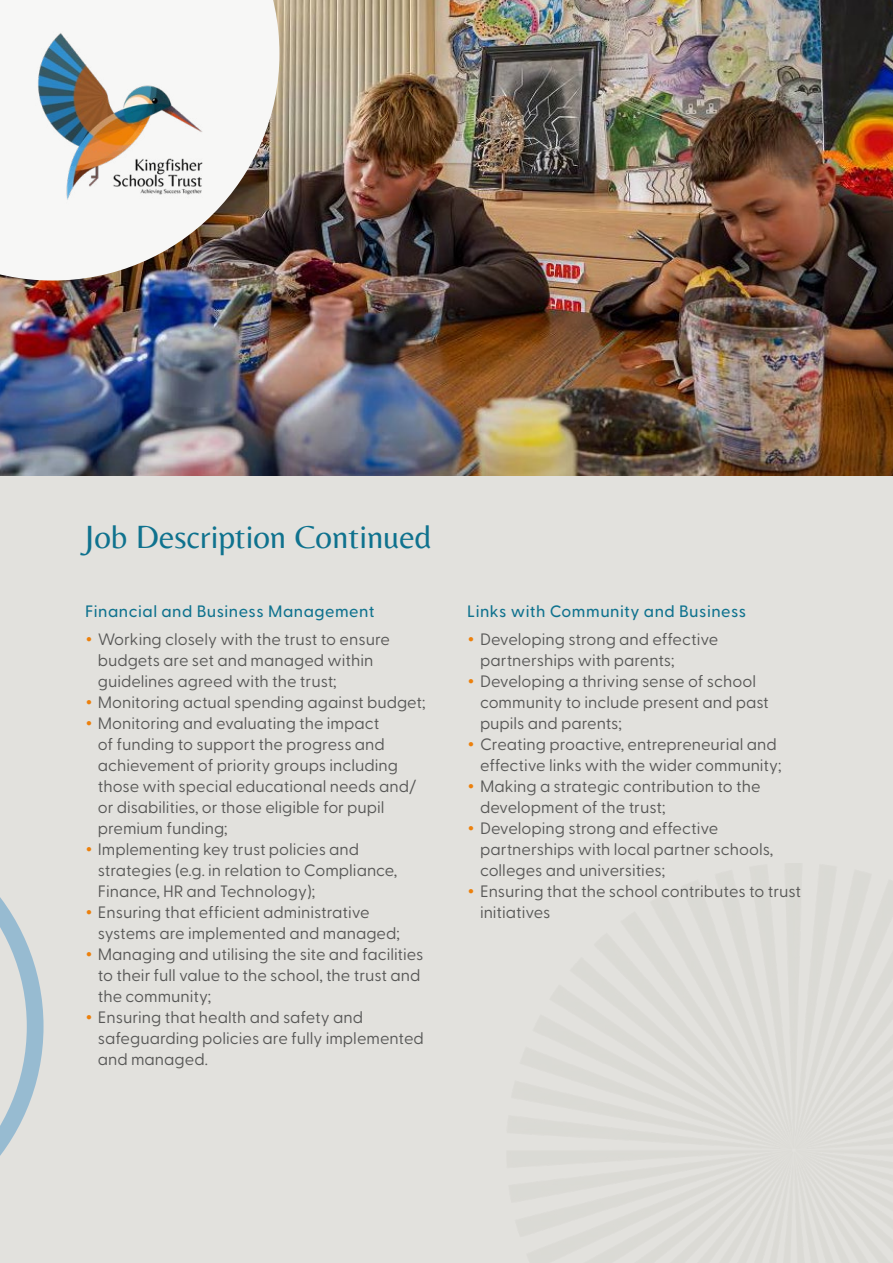
<style>
.page{position:relative;width:893px;height:1263px;background:#fff}
.page>*{position:absolute;margin:0;border:0;box-sizing:border-box;transform-origin:0 0}
.t1{font:33px "Belleza";color:#0f728e}
.t2{font:16.5px/21px "Greycliff CF";color:#575756}
.t3{font:500 16.5px "Greycliff CF";letter-spacing:.03em;color:#0f728e}
.s1{font-family:"Gotham";color:#ec800c}
</style>
<div class="page">
<div style="left:0;top:475px;width:893px;height:788px;background:#e2e1dd"></div>
<div style="left:507px;top:863px;width:386px;height:400px;background:#e0dfdb"></div>
<img style="left:0;top:0;width:893px;height:475px">
<svg style="left:0;top:0;width:279px;height:281px;fill:#f7f7f6"></svg>
<img style="left:30px;top:26px;width:182px;height:181px">
<svg style="left:0;top:812px;width:44px;height:429px;background:#d1d8da"></svg>
<h1 class="t1" style="left:85px;top:510px;width:348px">Job Description Continued</h1>
<p class="t3" style="left:85px;top:598px;width:291px">Financial and Business Management</p>
<p class="t2" style="left:98px;top:628px;width:294px;text-indent:-13px"><span class="s1">•</span> Working closely with the trust to ensure budgets are set and managed within guidelines agreed with the trust;</p>
<p class="t2" style="left:85px;top:691px;width:342px"><span class="s1">•</span> Monitoring actual spending against budget;</p>
<p class="t2" style="left:98px;top:712px;width:320px;text-indent:-13px"><span class="s1">•</span> Monitoring and evaluating the impact<br>of funding to support the progress and achievement of priority groups including those with special educational needs and/ or disabilities, or those eligible for pupil premium funding;</p>
<p class="t2" style="left:98px;top:838px;width:301px;text-indent:-13px"><span class="s1">•</span> Implementing key trust policies and strategies (e.g. in relation to Compliance,<br>Finance, HR and Technology);</p>
<p class="t2" style="left:98px;top:901px;width:304px;text-indent:-13px"><span class="s1">•</span> Ensuring that efficient administrative systems are implemented and managed;</p>
<p class="t2" style="left:98px;top:943px;width:327px;text-indent:-13px"><span class="s1">•</span> Managing and utilising the site and facilities to their full value to the school, the trust and the community;</p>
<p class="t2" style="left:98px;top:1006px;width:328px;text-indent:-13px"><span class="s1">•</span> Ensuring that health and safety and safeguarding policies are fully implemented and managed.</p>
<p class="t3" style="left:467px;top:598px;width:280px">Links with Community and Business</p>
<p class="t2" style="left:480px;top:628px;width:240px;text-indent:-13px"><span class="s1">•</span> Developing strong and effective partnerships with parents;</p>
<p class="t2" style="left:480px;top:670px;width:290px;text-indent:-13px"><span class="s1">•</span> Developing a thriving sense of school community to include present and past pupils and parents;</p>
<p class="t2" style="left:467px;top:733px;width:316px;text-align:right"><span class="s1">•</span> Creating proactive, entrepreneurial and effective links with the wider community;</p>
<p class="t2" style="left:480px;top:775px;width:282px;text-indent:-13px"><span class="s1">•</span> Making a strategic contribution to the development of the trust;</p>
<p class="t2" style="left:480px;top:817px;width:295px;text-indent:-13px"><span class="s1">•</span> Developing strong and effective partnerships with local partner schools, colleges and universities;</p>
<p class="t2" style="left:480px;top:880px;width:323px;text-indent:-13px"><span class="s1">•</span> Ensuring that the school contributes to trust initiatives</p>
</div>
